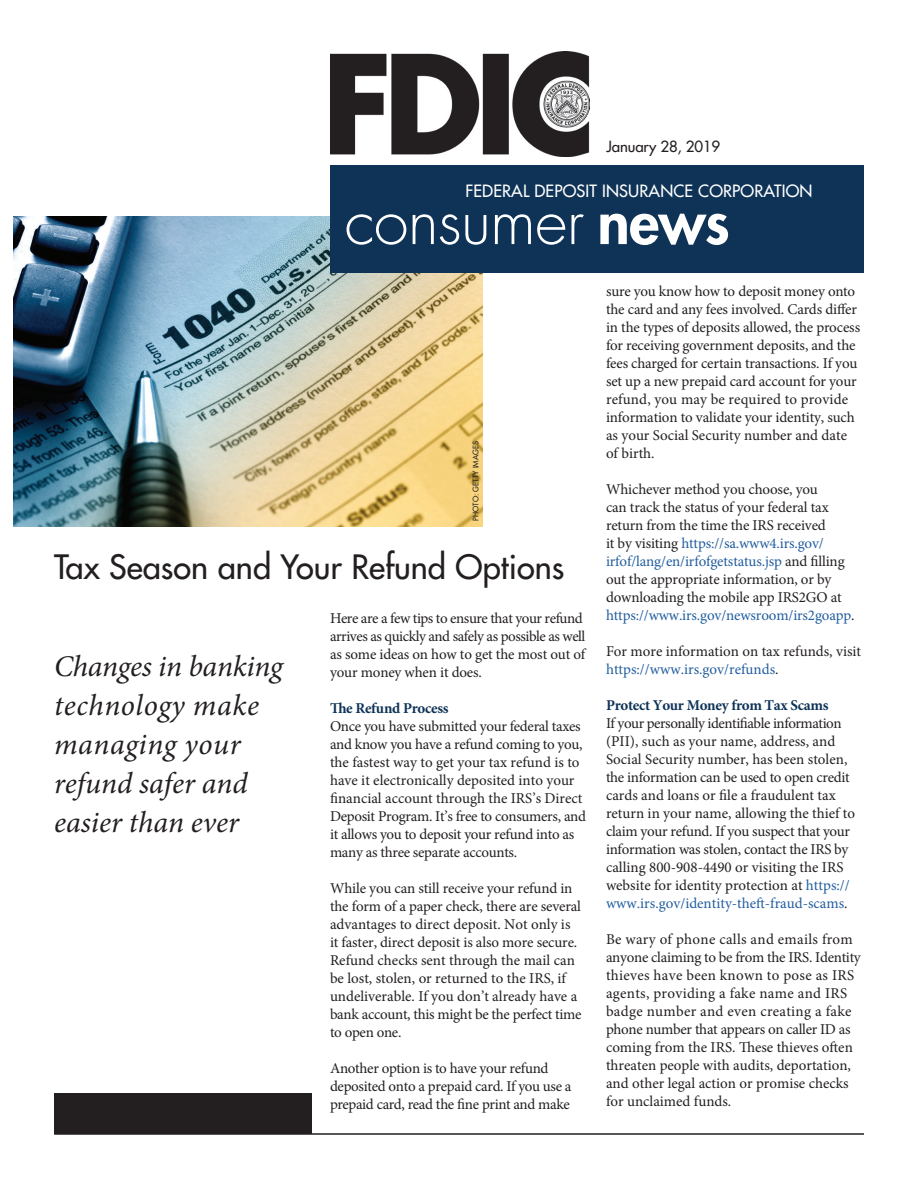
<style>
.page{position:relative;width:918px;height:1188px;background:#fff}
.page>*{position:absolute;margin:0;border:0;box-sizing:border-box;transform-origin:0 0}
.t1{font:300 63px "Futura Std";letter-spacing:-.01em;color:#fff}
.t2{font:500 32.7px "Futura Std";color:#231f20}
.t3{font:italic 30px/39px "Minion Pro";color:#231f20}
.t4{font:500 16.5px "Futura Std";letter-spacing:.01em;color:#fff}
.t5{font:15px/18px "Minion Pro";letter-spacing:-.01em;color:#231f20}
.t6{font:15px/18px "Minion Pro";letter-spacing:-.03em;color:#231f20}
.t7{font:700 15px "Minion Pro";letter-spacing:-.02em;color:#0e3357}
.t8{font:500 15px "Futura Std";letter-spacing:-.01em;color:#231f20}
.t9{font:500 7.5px "Futura Std";color:#231f20}
.s1{font-weight:800;font-size:60px}
.s2{color:#225e9f}
</style>
<div class="page">
<div style="left:54px;top:1094px;width:258px;height:40px;background:#231f20"></div>
<img style="left:14px;top:216px;width:469px;height:310px">
<img style="left:330px;top:51px;width:259px;height:105px">
<div style="left:330px;top:165px;width:534px;height:108px;background:#0e3357"></div>
<hr style="left:54px;top:1133px;width:810px;height:2px;background:#231f20">
<p class="t8" style="left:607px;top:139px;width:115px">January 28, 2019</p>
<p class="t4" style="left:465px;top:184px;width:349px">FEDERAL DEPOSIT INSURANCE CORPORATION</p>
<h1 class="t1" style="left:345px;top:185px;width:387px">consumer <span class="s1">news</span></h1>
<p class="t9" style="left:472px;top:521px;width:81px;rotate:-90deg">PHOTO: GETTY IMAGES</p>
<h2 class="t2" style="left:54px;top:551px;width:512px">Tax Season and Your Refund Options</h2>
<h3 class="t3" style="left:54px;top:649px;width:230px">Changes in banking technology make managing your refund safer and easier than ever</h3>
<p class="t6" style="left:330px;top:610px;width:257px">Here are a few tips to ensure that your refund arrives as quickly and safely as possible as well as some ideas on how to get the most out of your money when it does.</p>
<p class="t7" style="left:330px;top:699px;width:120px">The Refund Process</p>
<p class="t5" style="left:330px;top:718px;width:258px">Once you have submitted your federal taxes and know you have a refund coming to you, the fastest way to get your tax refund is to have it electronically deposited into your financial account through the IRS’s Direct Deposit Program. It’s free to consumers, and it allows you to deposit your refund into as many as three separate accounts.</p>
<p class="t5" style="left:330px;top:880px;width:253px">While you can still receive your refund in the form of a paper check, there are several advantages to direct deposit. Not only is it faster, direct deposit is also more secure.<br>Refund checks sent through the mail can be lost, stolen, or returned to the IRS, if undeliverable. If you don’t already have a bank account, this might be the perfect time to open one.</p>
<p class="t5" style="left:330px;top:1060px;width:243px">Another option is to have your refund deposited onto a prepaid card. If you use a prepaid card, read the fine print and make</p>
<p class="t5" style="left:606px;top:283px;width:256px">sure you know how to deposit money onto the card and any fees involved. Cards differ in the types of deposits allowed, the process for receiving government deposits, and the fees charged for certain transactions. If you set up a new prepaid card account for your refund, you may be required to provide information to validate your identity, such as your Social Security number and date of birth.</p>
<p class="t5" style="left:606px;top:481px;width:250px">Whichever method you choose, you<br>can track the status of your federal tax return from the time the IRS received<br>it by visiting <span class="s2">https://sa.www4.irs.gov/ irfof/lang/en/irfofgetstatus.jsp</span> and filling out the appropriate information, or by downloading the mobile app IRS2GO at <span class="s2">https://www.irs.gov/newsroom/irs2goapp</span>.</p>
<p class="t5" style="left:606px;top:643px;width:257px">For more information on tax refunds, visit <span class="s2">https://www.irs.gov/refunds</span>.</p>
<p class="t7" style="left:606px;top:696px;width:224px">Protect Your Money from Tax Scams</p>
<p class="t5" style="left:606px;top:715px;width:251px">If your personally identifiable information (PII), such as your name, address, and Social Security number, has been stolen, the information can be used to open credit cards and loans or file a fraudulent tax return in your name, allowing the thief to claim your refund. If you suspect that your information was stolen, contact the IRS by calling 800-908-4490 or visiting the IRS website for identity protection at <span class="s2">https:// www.irs.gov/identity-theft-fraud-scams</span>.</p>
<p class="t5" style="left:606px;top:931px;width:256px">Be wary of phone calls and emails from anyone claiming to be from the IRS. Identity thieves have been known to pose as IRS agents, providing a fake name and IRS badge number and even creating a fake phone number that appears on caller ID as coming from the IRS. These thieves often threaten people with audits, deportation, and other legal action or promise checks for unclaimed funds.</p>
</div>
